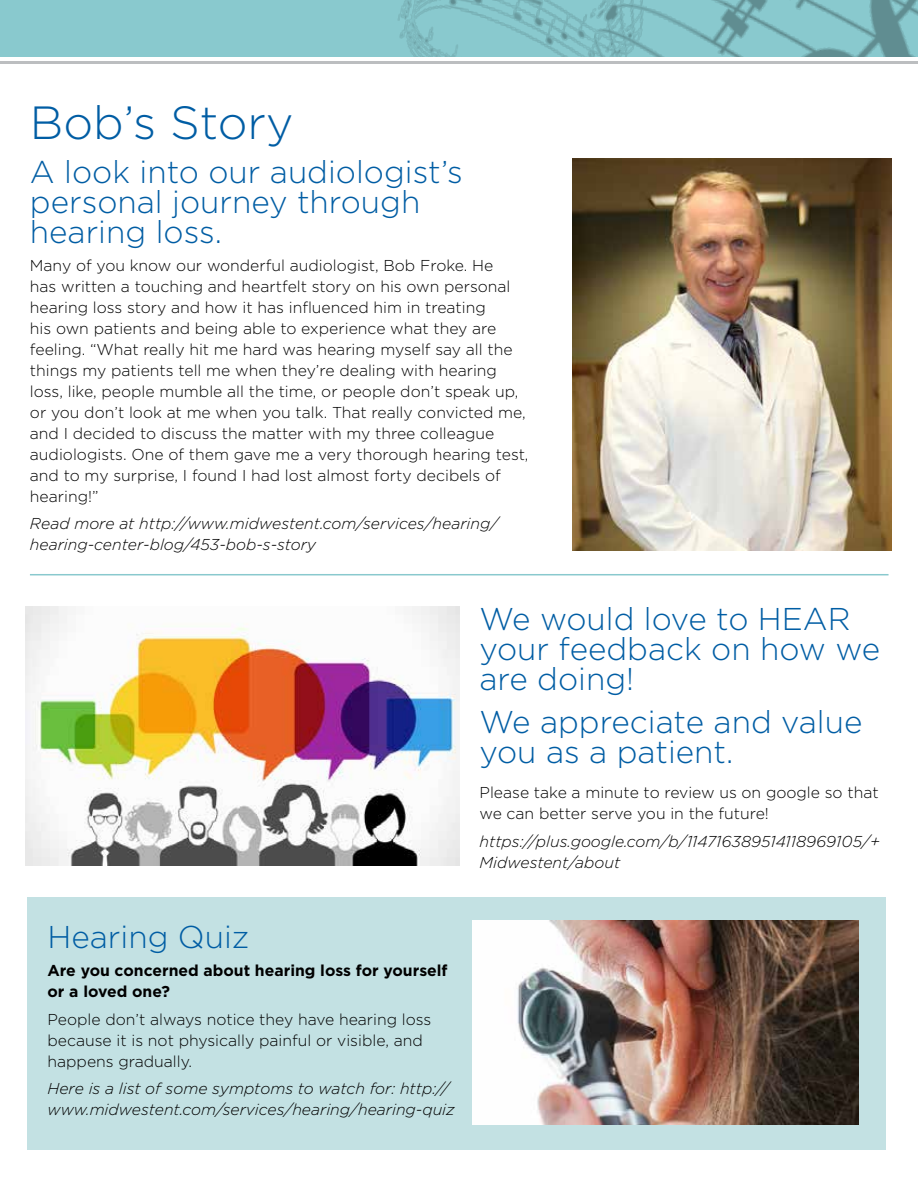
<style>
.page{position:relative;width:918px;height:1188px;background:#fff}
.page>*{position:absolute;margin:0;border:0;box-sizing:border-box;transform-origin:0 0}
.t1{font:300 46.5px "Gotham";color:#005da4}
.t2{font:300 31.5px/30px "Gotham";color:#005da4}
.t3{font:300 15.75px/21px "Gotham";color:#000}
.t4{font:italic 300 15.75px/21px "Gotham";color:#000}
.t5{font:700 15.75px/21px "Gotham";color:#000}
</style>
<div class="page">
<hr style="left:0;top:61px;width:918px;height:3px;background:#bcbec0">
<hr style="left:0;top:0;width:1px;height:56px;background:#89c9ce">
<div style="left:1px;top:0;width:917px;height:56px;background:#89c9ce"></div>
<img style="left:398px;top:0;width:520px;height:56px">
<hr style="left:30px;top:574px;width:859px;height:1px;background:#89c9ce">
<img style="left:572px;top:159px;width:319px;height:392px">
<div style="left:27px;top:897px;width:859px;height:253px;background:#c3e1e3"></div>
<img style="left:473px;top:920px;width:385px;height:204px">
<img style="left:26px;top:606px;width:433px;height:259px">
<h1 class="t1" style="left:30px;top:94px;width:265px">Bob’s Story</h1>
<h2 class="t2" style="left:30px;top:156px;width:435px">A look into our audiologist’s personal journey through hearing loss.</h2>
<p class="t3" style="left:30px;top:254px;width:500px">Many of you know our wonderful audiologist, Bob Froke. He<br>has written a touching and heartfelt story on his own personal hearing loss story and how it has influenced him in treating<br>his own patients and being able to experience what they are feeling. “What really hit me hard was hearing myself say all the things my patients tell me when they’re dealing with hearing loss, like, people mumble all the time, or people don’t speak up, or you don’t look at me when you talk. That really convicted me, and I decided to discuss the matter with my three colleague audiologists. One of them gave me a very thorough hearing test, and to my surprise, I found I had lost almost forty decibels of hearing!”</p>
<p class="t4" style="left:30px;top:513px;width:470px">Read more at http://www.midwestent.com/services/hearing/ hearing-center-blog/453-bob-s-story</p>
<h2 class="t2" style="left:48px;top:921px;width:203px">Hearing Quiz</h2>
<p class="t5" style="left:48px;top:960px;width:402px">Are you concerned about hearing loss for yourself or a loved one?</p>
<p class="t3" style="left:48px;top:1008px;width:385px">People don’t always notice they have hearing loss because it is not physically painful or visible, and happens gradually.</p>
<p class="t4" style="left:48px;top:1078px;width:409px">Here is a list of some symptoms to watch for: http:// www.midwestent.com/services/hearing/hearing-quiz</p>
<h2 class="t2" style="left:480px;top:603px;width:402px">We would love to HEAR your feedback on how we are doing!</h2>
<h2 class="t2" style="left:480px;top:706px;width:384px">We appreciate and value you as a patient.</h2>
<p class="t3" style="left:480px;top:781px;width:401px">Please take a minute to review us on google so that we can better serve you in the future!</p>
<p class="t4" style="left:480px;top:830px;width:402px">https://plus.google.com/b/114716389514118969105/+<br>Midwestent/about</p>
</div>
